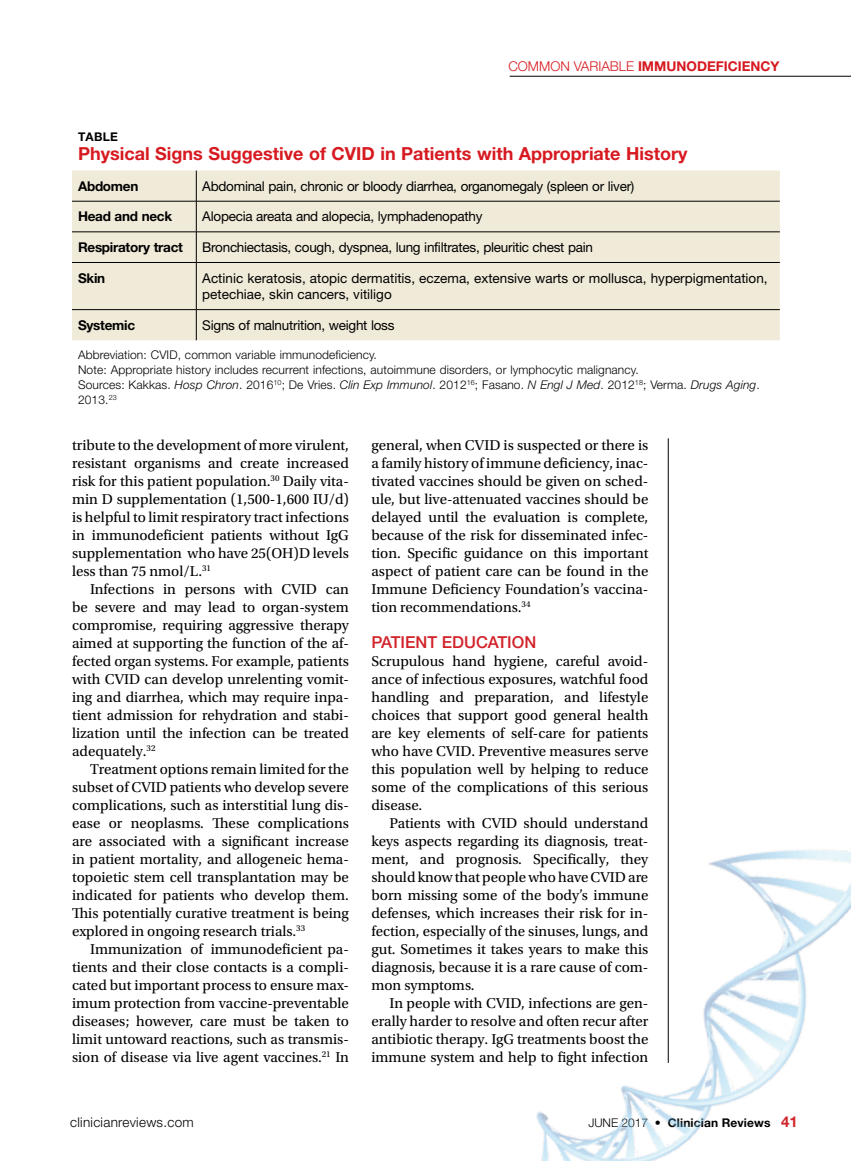
<style>
.page{position:relative;width:851px;height:1161px;background:#fff}
.page>*{position:absolute;margin:0;border:0;box-sizing:border-box;transform-origin:0 0}
.t1{font:700 18px "Helvetica Neue LT Std";color:#d71920}
.t2{font:500 16.5px "Helvetica Neue LT Std";color:#d2232a}
.t3{font:15px/18px "Utopia Std";color:#000;text-align:justify}
.t4{font:13.5px "Helvetica Neue LT Std";letter-spacing:-.02em;color:#000}
.t5{font:13.5px/16.5px "Helvetica Neue LT Std";color:#000}
.t6{font:700 13.5px "Helvetica Neue LT Std";letter-spacing:-.02em;color:#000}
.t7{font:700 13.5px "Helvetica Neue LT Std";color:#d71920}
.t8{font:300 13.5px "Helvetica Neue LT Std";letter-spacing:.02em;color:#000}
.t9{font:300 12px/15px "Helvetica Neue LT Std";letter-spacing:.01em;color:#000}
.t10{font:700 12px "Helvetica Neue LT Std";letter-spacing:.01em;color:#000}
.s1{font-weight:300}
.s2{font-style:italic}
.s3{font-size:15px;color:#d2232a}
</style>
<div class="page">
<hr style="left:668px;top:438px;width:1px;height:625px;background:#000">
<hr style="left:509px;top:76px;width:341px;height:1px;background:#000">
<div style="left:72px;top:171px;width:707px;height:169px;background:#f0ead8"></div>
<hr style="left:196px;top:171px;width:1px;height:30px;background:#000">
<hr style="left:72px;top:201px;width:124px;height:1px;background:#000">
<hr style="left:196px;top:201px;width:583px;height:1px;background:#000">
<hr style="left:196px;top:201px;width:1px;height:31px;background:#000">
<hr style="left:72px;top:232px;width:124px;height:1px;background:#000">
<hr style="left:196px;top:232px;width:583px;height:1px;background:#000">
<hr style="left:196px;top:232px;width:1px;height:30px;background:#000">
<hr style="left:72px;top:262px;width:124px;height:1px;background:#000">
<hr style="left:196px;top:262px;width:583px;height:1px;background:#000">
<hr style="left:196px;top:263px;width:1px;height:46px;background:#000">
<hr style="left:72px;top:309px;width:124px;height:1px;background:#000">
<hr style="left:196px;top:309px;width:583px;height:1px;background:#000">
<hr style="left:196px;top:310px;width:1px;height:30px;background:#000">
<img style="left:536px;top:754px;width:314px;height:407px">
<p class="t7" style="left:508px;top:58px;width:273px"><span class="s1">COMMON VARIABLE</span> IMMUNODEFICIENCY</p>
<p class="t10" style="left:78px;top:129px;width:41px">TABLE</p>
<p class="t1" style="left:78px;top:143px;width:611px">Physical Signs Suggestive of CVID in Patients with Appropriate History</p>
<p class="t6" style="left:78px;top:178px;width:62px">Abdomen</p>
<p class="t4" style="left:202px;top:178px;width:433px">Abdominal pain, chronic or bloody diarrhea, organomegaly (spleen or liver)</p>
<p class="t6" style="left:78px;top:208px;width:96px">Head and neck</p>
<p class="t4" style="left:202px;top:208px;width:281px">Alopecia areata and alopecia, lymphadenopathy</p>
<p class="t6" style="left:78px;top:239px;width:106px">Respiratory tract</p>
<p class="t4" style="left:202px;top:239px;width:392px">Bronchiectasis, cough, dyspnea, lung infiltrates, pleuritic chest pain</p>
<p class="t6" style="left:78px;top:269px;width:29px">Skin</p>
<p class="t5" style="left:202px;top:269px;width:566px">Actinic keratosis, atopic dermatitis, eczema, extensive warts or mollusca, hyperpigmentation, petechiae, skin cancers, vitiligo</p>
<p class="t6" style="left:78px;top:317px;width:59px">Systemic</p>
<p class="t4" style="left:202px;top:317px;width:194px">Signs of malnutrition, weight loss</p>
<p class="t9" style="left:78px;top:347px;width:683px">Abbreviation: CVID, common variable immunodeficiency.<br>Note: Appropriate history includes recurrent infections, autoimmune disorders, or lymphocytic malignancy.<br>Sources: Kakkas. <span class="s2">Hosp Chron</span>. 2016<sup>10</sup>; De Vries. <span class="s2">Clin Exp Immunol</span>. 2012<sup>16</sup>; Fasano. <span class="s2">N Engl J Med</span>. 2012<sup>18</sup>; Verma. <span class="s2">Drugs Aging</span>.<br>2013.<sup>23</sup></p>
<p class="t3" style="left:72px;top:436px;width:278px">tribute to the development of more virulent, resistant organisms and create increased risk for this patient population.<sup>30</sup> Daily vita&shy;min D supplementation (1,500-1,600 IU/d) is helpful to limit respiratory tract infections in immunodeficient patients without IgG supplementation who have 25(OH)D levels less than 75 nmol/L.<sup>31</sup></p>
<p class="t3" style="left:72px;top:580px;width:278px;text-indent:18px">Infections in persons with CVID can be severe and may lead to organ-system compromise, requiring aggressive therapy aimed at supporting the function of the af&shy;fected organ systems. For example, patients with CVID can develop unrelenting vomit&shy;ing and diarrhea, which may require inpa&shy;tient admission for rehydration and stabi&shy;lization until the infection can be treated adequately.<sup>32</sup></p>
<p class="t3" style="left:72px;top:760px;width:278px;text-indent:18px">Treatment options remain limited for the subset of CVID patients who develop severe complications, such as interstitial lung dis&shy;ease or neoplasms. These complications are associated with a significant increase in patient mortality, and allogeneic hema&shy;topoietic stem cell transplantation may be indicated for patients who develop them.<br>This potentially curative treatment is being explored in ongoing research trials.<sup>33</sup></p>
<p class="t3" style="left:72px;top:940px;width:278px;text-indent:18px">Immunization of immunodeficient pa&shy;tients and their close contacts is a compli&shy;cated but important process to ensure max&shy;imum protection from vaccine-preventable diseases; however, care must be taken to limit untoward reactions, such as transmis&shy;sion of disease via live agent vaccines.<sup>21</sup> In</p>
<p class="t3" style="left:371px;top:436px;width:278px">general, when CVID is suspected or there is a family history of immune deficiency, inac&shy;tivated vaccines should be given on sched&shy;ule, but live-attenuated vaccines should be delayed until the evaluation is complete, because of the risk for disseminated infec&shy;tion. Specific guidance on this important aspect of patient care can be found in the Immune Deficiency Foundation’s vaccina&shy;tion recommendations.<sup>34</sup></p>
<p class="t2" style="left:371px;top:632px;width:166px">PATIENT EDUCATION</p>
<p class="t3" style="left:371px;top:652px;width:278px">Scrupulous hand hygiene, careful avoid&shy;ance of infectious exposures, watchful food handling and preparation, and lifestyle choices that support good general health are key elements of self-care for patients who have CVID. Preventive measures serve this population well by helping to reduce some of the complications of this serious disease.</p>
<p class="t3" style="left:371px;top:814px;width:278px;text-indent:18px">Patients with CVID should understand keys aspects regarding its diagnosis, treat&shy;ment, and prognosis. Specifically, they should know that people who have CVID are born missing some of the body’s immune defenses, which increases their risk for in&shy;fection, especially of the sinuses, lungs, and gut. Sometimes it takes years to make this diagnosis, because it is a rare cause of com&shy;mon symptoms.</p>
<p class="t3" style="left:371px;top:994px;width:278px;text-indent:18px">In people with CVID, infections are gen&shy;erally harder to resolve and often recur after antibiotic therapy. IgG treatments boost the immune system and help to fight infection</p>
<p class="t8" style="left:70px;top:1114px;width:125px">clinicianreviews.com</p>
<p class="t10" style="left:588px;top:1115px;width:211px"><span class="s1">JUNE 2017</span> • Clinician Reviews <span class="s3">41</span></p>
</div>
